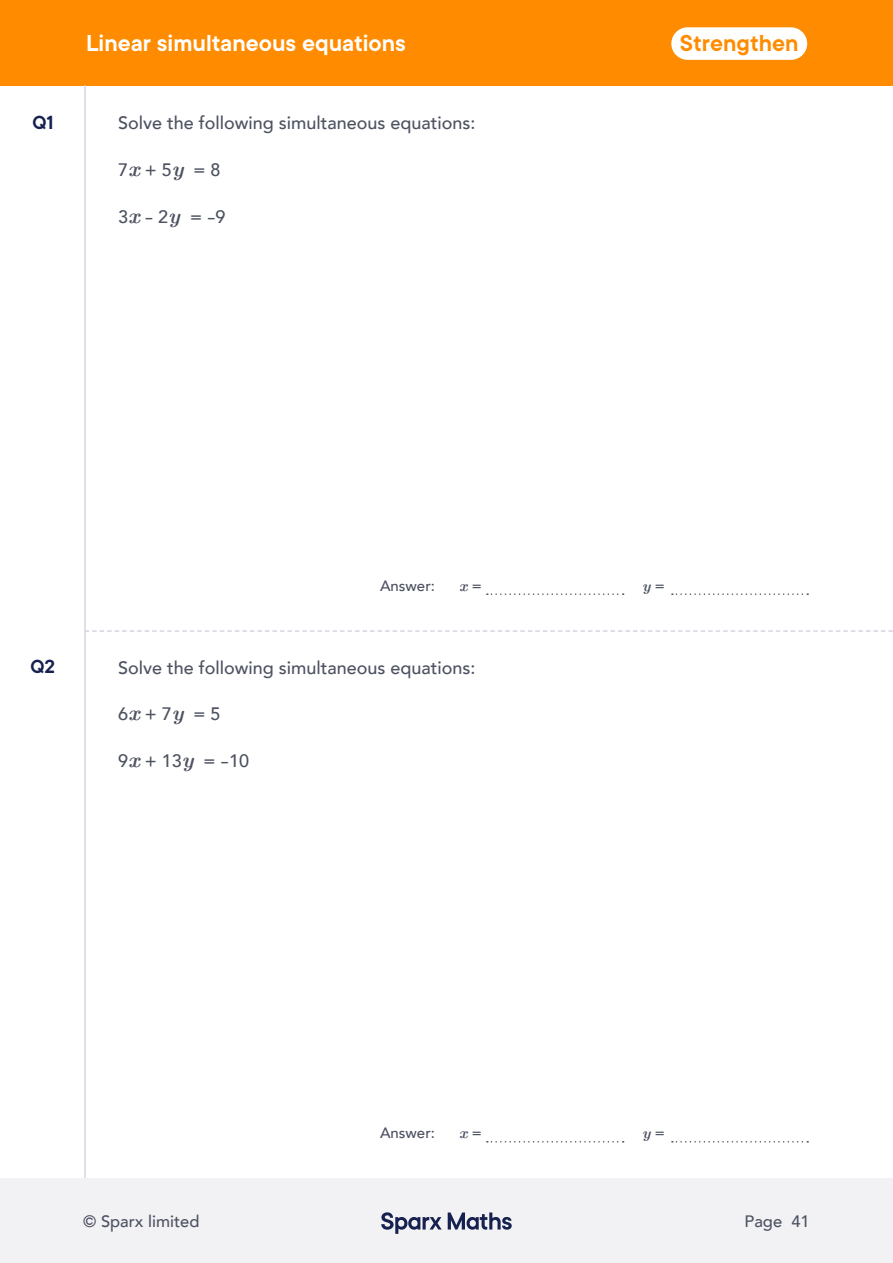
<style>
.page{position:relative;width:893px;height:1263px;background:#fff}
.page>*{position:absolute;margin:0;border:0;box-sizing:border-box;transform-origin:0 0}
.t1{font:600 25.5px "TT Commons";color:#fff}
.t2{font:600 25.5px "TT Commons";color:#ff8c00}
.t3{font:600 21px "TT Commons";color:#17214f}
.t4{font:500 18px "Avenir";color:#4d5261}
.t5{font:500 16.5px "Avenir";color:#4d5261}
.t6{font:500 15px "Avenir";color:#4d5261}
.t7{font:italic 700 15px "CMU Serif";color:#4d5261}
.s1{font-family:"CMU Serif";font-weight:700;font-style:italic;font-size:21px}
.s2{font-family:"Avenir";font-weight:500;font-style:normal}
</style>
<div class="page">
<div style="left:0;top:1178px;width:893px;height:85px;background:#f2f2f5"></div>
<svg style="left:381px;top:1212px;width:61px;height:22px"></svg>
<svg style="left:448px;top:1212px;width:64px;height:18px"></svg>
<div style="left:0;top:0;width:893px;height:85px;background:#ff8c00"></div>
<div style="left:671px;top:27px;width:136px;height:33px;background:#fff;border-radius:16px"></div>
<hr style="left:84px;top:85px;width:2px;height:1093px;background:#d4d6e0">
<svg style="left:86px;top:630px;width:807px;height:2px"></svg>
<svg style="left:487px;top:593px;width:137px;height:2px"></svg>
<svg style="left:487px;top:1141px;width:137px;height:1px"></svg>
<svg style="left:672px;top:593px;width:136px;height:2px"></svg>
<svg style="left:672px;top:1141px;width:136px;height:1px"></svg>
<p class="t3" style="left:32px;top:111px;width:23px">Q1</p>
<h1 class="t1" style="left:86px;top:29px;width:321px">Linear simultaneous equations</h1>
<h1 class="t2" style="left:680px;top:29px;width:120px">Strengthen</h1>
<p class="t4" style="left:118px;top:107px;width:359px">Solve the following simultaneous equations:</p>
<p class="t4" style="left:118px;top:154px;width:104px">7<span class="s1">x</span> + 5<span class="s1">y</span> = 8</p>
<p class="t4" style="left:118px;top:201px;width:109px">3<span class="s1">x</span> - 2<span class="s1">y</span> = -9</p>
<p class="t3" style="left:31px;top:655px;width:26px">Q2</p>
<p class="t6" style="left:380px;top:572px;width:57px">Answer:</p>
<p class="t7" style="left:459px;top:574px;width:24px">x <span class="s2">=</span></p>
<p class="t4" style="left:118px;top:652px;width:359px">Solve the following simultaneous equations:</p>
<p class="t4" style="left:118px;top:698px;width:104px">6<span class="s1">x</span> + 7<span class="s1">y</span> = 5</p>
<p class="t4" style="left:118px;top:745px;width:133px">9<span class="s1">x</span> + 13<span class="s1">y</span> = -10</p>
<p class="t7" style="left:642px;top:574px;width:24px">y <span class="s2">=</span></p>
<p class="t6" style="left:380px;top:1120px;width:57px">Answer:</p>
<p class="t7" style="left:459px;top:1121px;width:24px">x <span class="s2">=</span></p>
<p class="t7" style="left:642px;top:1121px;width:24px">y <span class="s2">=</span></p>
<p class="t5" style="left:83px;top:1206px;width:118px">© Sparx limited</p>
<p class="t5" style="left:745px;top:1206px;width:67px">Page 41</p>
</div>
